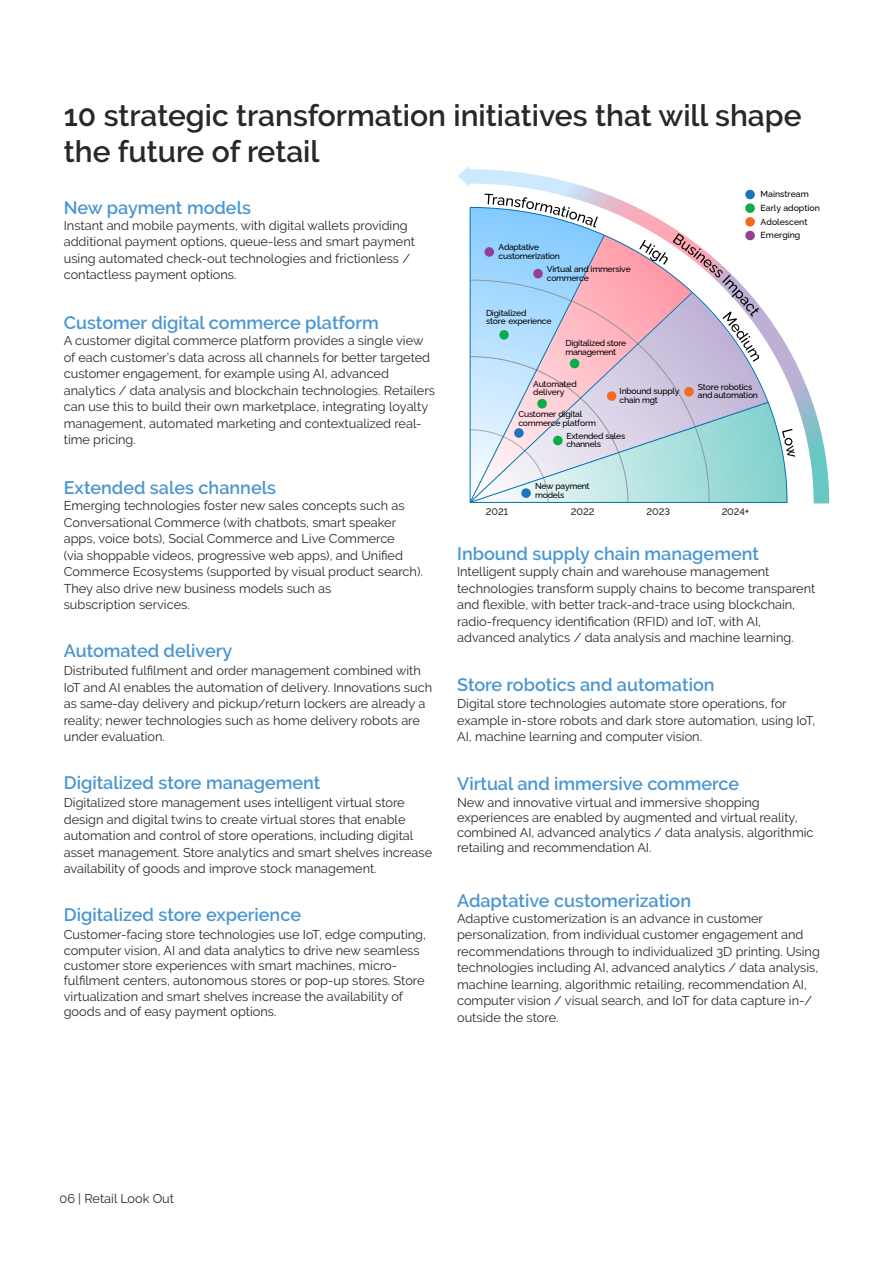
<style>
.page{position:relative;width:893px;height:1263px;background:#fff}
.page>*{position:absolute;margin:0;border:0;box-sizing:border-box;transform-origin:0 0}
.t1{font:600 30px/36px "Raleway";color:#282827}
.t2{font:600 18px "Raleway";color:#4a96d2}
.t3{font:12.75px/16.5px "Raleway";color:#282827}
.t4{font:100 9.6px "Raleway";letter-spacing:-.005em;color:#231f20}
.t5{font:100 8.85px/13.6px "Raleway";color:#000}
.t6{font:100 8.55px/8.6px "Raleway";letter-spacing:-.03em;color:#000}
.s1{font-size:10.65px}
</style>
<div class="page">
<svg style="left:458px;top:165px;width:371px;height:338px"></svg>
<svg style="left:470px;top:194px;width:325px;height:309px"></svg>
<div style="left:745px;top:231px;width:10px;height:9px;background:#973d97;border-radius:50%"></div>
<div style="left:745px;top:217px;width:10px;height:10px;background:#f36b21;border-radius:50%"></div>
<div style="left:745px;top:203px;width:10px;height:10px;background:#0bad4a;border-radius:50%"></div>
<div style="left:745px;top:190px;width:10px;height:9px;background:#1c75bc;border-radius:50%"></div>
<hr style="left:756px;top:182px;width:1px;height:59px;background:#fff">
<h1 class="t1" style="left:64px;top:97px;width:739px">10 strategic transformation initiatives that will shape the future of retail</h1>
<h2 class="t2" style="left:64px;top:197px;width:189px">New payment models</h2>
<p class="t3" style="left:64px;top:217px;width:353px">Instant and mobile payments, with digital wallets providing additional payment options, queue-less and smart payment using automated check-out technologies and frictionless / contactless payment options.</p>
<h2 class="t2" style="left:64px;top:312px;width:316px">Customer digital commerce platform</h2>
<p class="t3" style="left:64px;top:333px;width:373px">A customer digital commerce platform provides a single view of each customer’s data across all channels for better targeted customer engagement, for example using AI, advanced analytics / data analysis and blockchain technologies. Retailers can use this to build their own marketplace, integrating loyalty management, automated marketing and contextualized real&shy;time pricing.</p>
<h2 class="t2" style="left:64px;top:477px;width:214px">Extended sales channels</h2>
<p class="t3" style="left:64px;top:498px;width:361px">Emerging technologies foster new sales concepts such as Conversational Commerce (with chatbots, smart speaker apps, voice bots), Social Commerce and Live Commerce<br>(via shoppable videos, progressive web apps), and Unified Commerce Ecosystems (supported by visual product search).<br>They also drive new business models such as<br>subscription services.</p>
<h2 class="t2" style="left:64px;top:641px;width:170px">Automated delivery</h2>
<p class="t3" style="left:64px;top:663px;width:370px">Distributed fulfilment and order management combined with IoT and AI enables the automation of delivery. Innovations such as same-day delivery and pickup/return lockers are already a reality; newer technologies such as home delivery robots are under evaluation.</p>
<h2 class="t2" style="left:64px;top:773px;width:258px">Digitalized store management</h2>
<p class="t3" style="left:64px;top:795px;width:370px">Digitalized store management uses intelligent virtual store design and digital twins to create virtual stores that enable automation and control of store operations, including digital asset management. Store analytics and smart shelves increase availability of goods and improve stock management.</p>
<h2 class="t2" style="left:64px;top:905px;width:239px">Digitalized store experience</h2>
<p class="t3" style="left:64px;top:927px;width:364px;line-height:15.3px">Customer-facing store technologies use IoT, edge computing, computer vision, AI and data analytics to drive new seamless customer store experiences with smart machines, micro&shy;fulfilment centers, autonomous stores or pop-up stores. Store virtualization and smart shelves increase the availability of goods and of easy payment options.</p>
<p class="t6" style="left:499px;top:242px;width:63px">Adaptative customerization</p>
<p class="t6" style="left:547px;top:264px;width:85px">Virtual and immersive commerce</p>
<p class="t6" style="left:486px;top:308px;width:67px">Digitalized<br>store experience</p>
<p class="t6" style="left:566px;top:338px;width:62px">Digitalized store management</p>
<p class="t5" style="left:761px;top:186px;width:61px">Mainstream<br>Early adoption<br>Adolescent<br>Emerging</p>
<p class="t6" style="left:533px;top:378px;width:45px">Automated delivery</p>
<p class="t6" style="left:698px;top:381px;width:62px">Store robotics and automation</p>
<p class="t6" style="left:620px;top:386px;width:61px">Inbound supply chain mgt</p>
<p class="t6" style="left:518px;top:409px;width:79px">Customer digital commerce platform</p>
<p class="t6" style="left:566px;top:431px;width:60px">Extended sales channels</p>
<p class="t6" style="left:535px;top:480px;width:56px;line-height:9.4px">New payment models</p>
<p class="t4" style="left:486px;top:504px;width:24px">2021</p>
<p class="t4" style="left:571px;top:504px;width:25px">2022</p>
<p class="t4" style="left:646px;top:504px;width:25px">2023</p>
<p class="t4" style="left:722px;top:504px;width:29px">2024<span class="s1">+</span></p>
<h2 class="t2" style="left:457px;top:544px;width:303px">Inbound supply chain management</h2>
<p class="t3" style="left:457px;top:564px;width:360px">Intelligent supply chain and warehouse management technologies transform supply chains to become transparent and flexible, with better track-and-trace using blockchain, radio-frequency identification (RFID) and IoT, with AI, advanced analytics / data analysis and machine learning.</p>
<h2 class="t2" style="left:457px;top:674px;width:259px">Store robotics and automation</h2>
<p class="t3" style="left:457px;top:696px;width:360px">Digital store technologies automate store operations, for example in-store robots and dark store automation, using IoT,<br>AI, machine learning and computer vision.</p>
<h2 class="t2" style="left:457px;top:773px;width:284px">Virtual and immersive commerce</h2>
<p class="t3" style="left:457px;top:794px;width:358px;line-height:15.3px">New and innovative virtual and immersive shopping experiences are enabled by augmented and virtual reality, combined AI, advanced analytics / data analysis, algorithmic retailing and recommendation AI.</p>
<h2 class="t2" style="left:457px;top:890px;width:236px">Adaptative customerization</h2>
<p class="t3" style="left:457px;top:910px;width:364px">Adaptive customerization is an advance in customer personalization, from individual customer engagement and recommendations through to individualized 3D printing. Using technologies including AI, advanced analytics / data analysis, machine learning, algorithmic retailing, recommendation AI, computer vision / visual search, and IoT for data capture in-/ outside the store.</p>
<p class="t3" style="left:60px;top:1191px;width:116px">06 | Retail Look Out</p>
</div>
